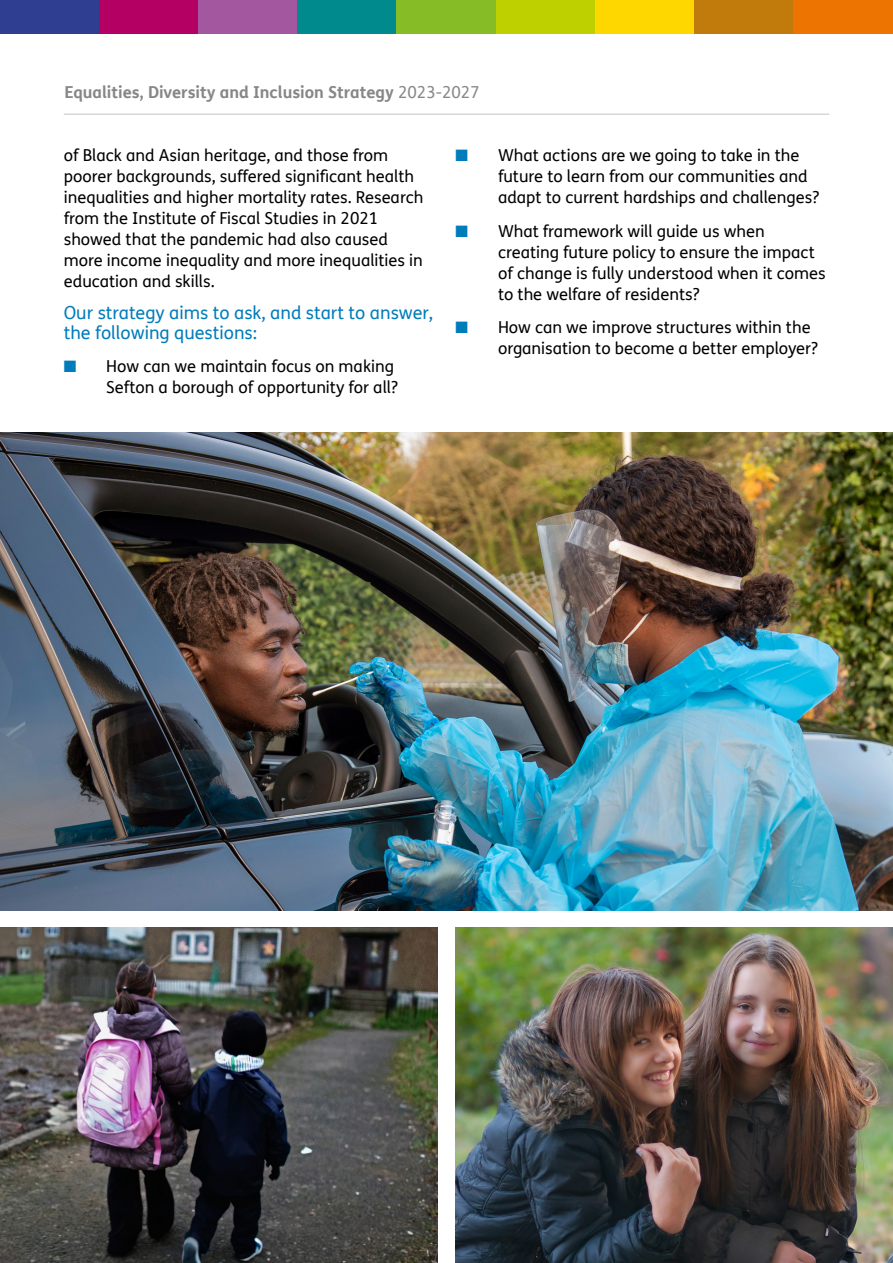
<style>
.page{position:relative;width:893px;height:1263px;background:#fff}
.page>*{position:absolute;margin:0;border:0;box-sizing:border-box;transform-origin:0 0}
.Sub_smaller_12pt_bol{font:18px/19.5px "FS Me";color:#007cbb}
.Body{font:16.5px/21px "FS Me";color:#000}
.t1{font:700 16.5px "FS Me";color:#878787}
.s1{font-weight:400}
.s2{color:#007cbb}
</style>
<div class="page">
<hr style="left:64px;top:114px;width:765px;height:1px;background:#c6c6c6">
<div style="left:0;top:0;width:99px;height:33px;background:#303e91"></div>
<div style="left:496px;top:0;width:99px;height:33px;background:#bed000"></div>
<div style="left:99px;top:0;width:99px;height:33px;background:#b50063"></div>
<div style="left:198px;top:0;width:100px;height:33px;background:#a2579e"></div>
<div style="left:298px;top:0;width:99px;height:33px;background:#008a8e"></div>
<div style="left:397px;top:0;width:99px;height:33px;background:#86bc25"></div>
<div style="left:595px;top:0;width:99px;height:33px;background:#fed700"></div>
<div style="left:694px;top:0;width:100px;height:33px;background:#c17b0c"></div>
<div style="left:794px;top:0;width:99px;height:33px;background:#ee7402"></div>
<img style="left:0;top:432px;width:893px;height:478px">
<img style="left:0;top:927px;width:437px;height:336px">
<img style="left:455px;top:927px;width:438px;height:336px">
<p class="t1" style="left:64px;top:79px;width:417px">Equalities, Diversity and Inclusion Strategy <span class="s1">2023-2027</span></p>
<p class="Body" style="left:64px;top:144px;width:361px">of Black and Asian heritage, and those from poorer backgrounds, suffered significant health inequalities and higher mortality rates. Research from the Institute of Fiscal Studies in 2021 showed that the pandemic had also caused more income inequality and more inequalities in education and skills.</p>
<p class="Sub_smaller_12pt_bol" style="left:64px;top:303px;width:371px">Our strategy aims to ask, and start to answer, the following questions:</p>
<p class="Body" style="left:64px;top:356px;width:336px;text-align:right"><span class="s2">■</span> How can we maintain focus on making<br>Sefton a borough of opportunity for all?</p>
<p class="Body" style="left:498px;top:144px;width:323px;text-indent:-43px"><span class="s2">■</span> What actions are we going to take in the future to learn from our communities and adapt to current hardships and challenges?</p>
<p class="Body" style="left:498px;top:220px;width:329px;text-indent:-43px"><span class="s2">■</span> What framework will guide us when creating future policy to ensure the impact of change is fully understood when it comes to the welfare of residents?</p>
<p class="Body" style="left:498px;top:317px;width:321px;text-indent:-43px"><span class="s2">■</span> How can we improve structures within the organisation to become a better employer?</p>
</div>
